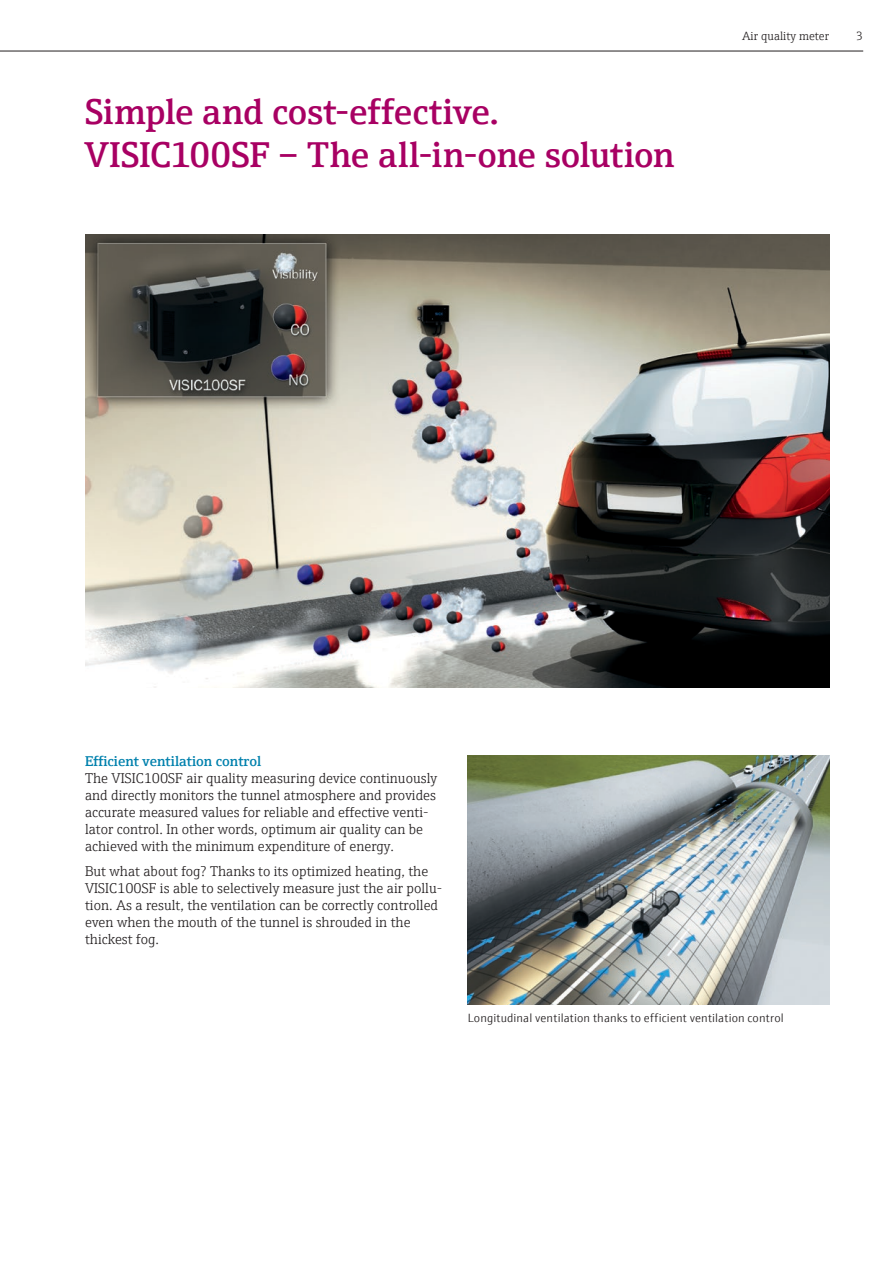
<style>
.page{position:relative;width:893px;height:1263px;background:#fff}
.page>*{position:absolute;margin:0;border:0;box-sizing:border-box;transform-origin:0 0}
.t1{font:600 36px/43.2px "E+H Serif";letter-spacing:-.005em;color:#a80063}
.t2{font:300 14.25px/17px "E+H Serif";color:#231f20}
.t3{font:600 14.25px "E+H Serif";color:#0081ad}
.t4{font:300 12px "E+H Sans";letter-spacing:.01em;color:#231f20}
.t5{font:300 12px "E+H Serif";color:#231f20}
</style>
<div class="page">
<hr style="left:0;top:51px;width:863px;height:1px;background:#231f20">
<img style="left:85px;top:235px;width:744px;height:453px">
<img style="left:468px;top:756px;width:361px;height:249px">
<h1 class="t1" style="left:85px;top:87px;width:591px">Simple and cost-effective.<br>VISIC100SF – The all-in-one solution</h1>
<p class="t5" style="left:742px;top:27px;width:89px">Air quality meter</p>
<p class="t5" style="left:856px;top:27px;width:8px">3</p>
<p class="t3" style="left:85px;top:750px;width:178px">Efficient ventilation control</p>
<p class="t2" style="left:85px;top:768px;width:354px">The VISIC100SF air quality measuring device continuously and directly monitors the tunnel atmosphere and provides accurate measured values for reliable and effective venti&shy;lator control. In other words, optimum air quality can be achieved with the minimum expenditure of energy.</p>
<p class="t2" style="left:85px;top:862px;width:359px">But what about fog? Thanks to its optimized heating, the VISIC100SF is able to selectively measure just the air pollu&shy;tion. As a result, the ventilation can be correctly controlled even when the mouth of the tunnel is shrouded in the thickest fog.</p>
<p class="t4" style="left:468px;top:1009px;width:317px">Longitudinal ventilation thanks to efficient ventilation control</p>
</div>
